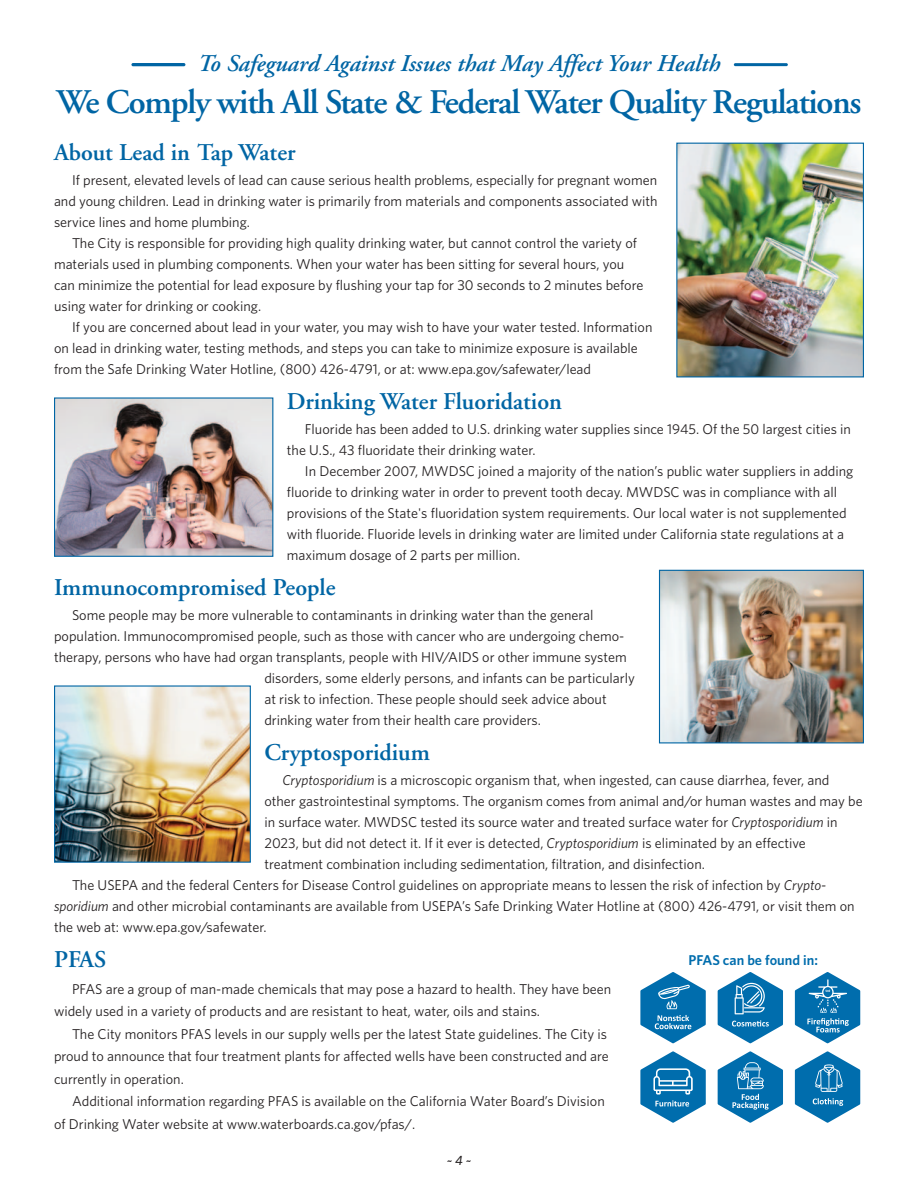
<style>
.page{position:relative;width:918px;height:1188px;background:#fff}
.page>*{position:absolute;margin:0;border:0;box-sizing:border-box;transform-origin:0 0}
.t1{font:600 34.5px "Adobe Garamond";letter-spacing:-.035em;color:#0065a4}
.t2{font:600 24px "Adobe Garamond";color:#0065a4}
.t3{font:italic 600 24px "Adobe Garamond";color:#0065a4}
.t4{font:14.25px/21px "Whitney";color:#231f20}
.t5{font:600 14.25px "Whitney";color:#006dad}
.t6{font:italic 500 13.5px "Whitney";color:#231f20}
.s1{font-style:italic}
</style>
<div class="page">
<hr style="left:131px;top:63px;width:54px;height:3px;background:#0065a4;border-radius:2px">
<hr style="left:734px;top:63px;width:54px;height:3px;background:#0065a4;border-radius:2px">
<svg style="left:718px;top:972px;width:65px;height:71px"></svg>
<svg style="left:795px;top:972px;width:65px;height:71px"></svg>
<svg style="left:640px;top:1051px;width:66px;height:72px"></svg>
<svg style="left:718px;top:1051px;width:65px;height:72px"></svg>
<svg style="left:795px;top:1051px;width:65px;height:72px"></svg>
<svg style="left:640px;top:972px;width:66px;height:71px"></svg>
<img style="left:56px;top:399px;width:215px;height:156px">
<div style="left:54px;top:397px;width:219px;height:160px;border:1px solid #0065a4"></div>
<img style="left:56px;top:687px;width:193px;height:174px">
<div style="left:54px;top:685px;width:197px;height:178px;border:1px solid #0065a4"></div>
<img style="left:661px;top:572px;width:201px;height:169px">
<div style="left:659px;top:570px;width:205px;height:173px;border:1px solid #0065a4"></div>
<img style="left:678px;top:145px;width:184px;height:230px">
<div style="left:676px;top:143px;width:188px;height:234px;border:1px solid #0065a4"></div>
<p class="t3" style="left:198px;top:54px;width:524px">To Safeguard Against Issues that May Affect Your Health</p>
<p class="t1" style="left:56px;top:88px;width:807px">We Comply with All State &amp; Federal Water Quality Regulations</p>
<p class="t2" style="left:54px;top:143px;width:243px">About Lead in Tap Water</p>
<p class="t4" style="left:54px;top:171px;width:605px;text-align:justify;text-indent:18px">If present, elevated levels of lead can cause serious health problems, especially for pregnant women and young children. Lead in drinking water is primarily from materials and compo nents associated with service lines and home plumbing.</p>
<p class="t4" style="left:54px;top:234px;width:591px;text-indent:18px">The City is respon sible for providing high quality drinking water, but can not control the variety of materials used in plumb ing components. When your water has been sitting for several hours, you can minimize the poten tial for lead exposure by flushing your tap for 30 seconds to 2 minutes before using water for drinking or cooking.</p>
<p class="t4" style="left:54px;top:318px;width:600px;text-indent:18px">If you are concerned about lead in your water, you may wish to have your water tested. Information on lead in drink ing water, testing methods, and steps you can take to minimize exposure is available from the Safe Drinking Water Hotline, (800) 426-4791, or at: www.epa.gov/safewater/lead</p>
<p class="t2" style="left:287px;top:392px;width:277px">Drinking Water Fluoridation</p>
<p class="t4" style="left:287px;top:420px;width:566px;text-indent:18px">Fluoride has been added to U.S. drinking water supplies since 1945. Of the 50 largest cities in the U.S., 43 fluoridate their drinking water.</p>
<p class="t4" style="left:287px;top:462px;width:568px;text-indent:18px">In December 2007, MWDSC joined a majority of the nation’s public water suppliers in adding fluoride to drinking water in order to prevent tooth decay. MWDSC was in compliance with all provisions of the State's fluoridation system requirements. Our local water is not supplemented with fluoride. Fluoride levels in drinking water are limited under California state regulations at a maximum dosage of 2 parts per million.</p>
<p class="t2" style="left:54px;top:578px;width:283px">Immunocompromised People</p>
<p class="t4" style="left:72px;top:606px;width:523px">Some people may be more vulnerable to contami nants in drinking water than the general</p>
<p class="t4" style="left:54px;top:627px;width:572px">population. Immunocompromised people, such as those with cancer who are under going chemo -</p>
<p class="t4" style="left:54px;top:648px;width:574px">therapy, persons who have had organ trans plants, people with HIV/AIDS or other immune system</p>
<p class="t4" style="left:264px;top:669px;width:372px">disorders, some elderly persons, and infants can be particularly</p>
<p class="t4" style="left:264px;top:690px;width:344px">at risk to infection. These people should seek advice about</p>
<p class="t4" style="left:264px;top:711px;width:278px">drinking water from their health care providers.</p>
<p class="t2" style="left:264px;top:743px;width:167px">Cryptosporidium</p>
<p class="t4" style="left:264px;top:771px;width:600px;text-indent:18px"><span class="s1">Cryptosporidium</span> is a microscopic organism that, when ingested, can cause diarrhea, fever, and other gastro intestinal symptoms. The organism comes from animal and/or human wastes and may be in surface water. MWDSC tested its source water and treated surface water for <span class="s1">Cryptosporidium</span> in 2023, but did not detect it. If it ever is detected, <span class="s1">Cryptosporidium</span> is elimi nated by an effective treatment combination includ ing sedimen ta tion, filtration, and disinfection.</p>
<p class="t4" style="left:54px;top:876px;width:802px;text-indent:18px">The USEPA and the federal Centers for Disease Control guidelines on appro priate means to lessen the risk of infection by <span class="s1">Crypto - sporidium</span> and other microbial contaminants are available from USEPA’s Safe Drinking Water Hotline at (800) 426-4791, or visit them on the web at: www.epa.gov/safewater.</p>
<p class="t2" style="left:54px;top:950px;width:54px">PFAS</p>
<p class="t4" style="left:54px;top:979px;width:559px;line-height:22.5px;text-indent:18px">PFAS are a group of man-made chemicals that may pose a hazard to health. They have been widely used in a variety of products and are resistant to heat, water, oils and stains.</p>
<p class="t4" style="left:54px;top:1024px;width:556px;line-height:22.5px;text-indent:18px">The City monitors PFAS levels in our supply wells per the latest State guidelines. The City is proud to announce that four treatment plants for affected wells have been constructed and are currently in operation.</p>
<p class="t4" style="left:54px;top:1091px;width:552px;line-height:22.5px;text-indent:18px">Additional information regarding PFAS is available on the California Water Board’s Division of Drinking Water website at www.waterboards.ca.gov/pfas/.</p>
<p class="t5" style="left:688px;top:955px;width:131px">PFAS can be found in:</p>
<p class="t6" style="left:447px;top:1155px;width:26px">~ 4 ~</p>
</div>
